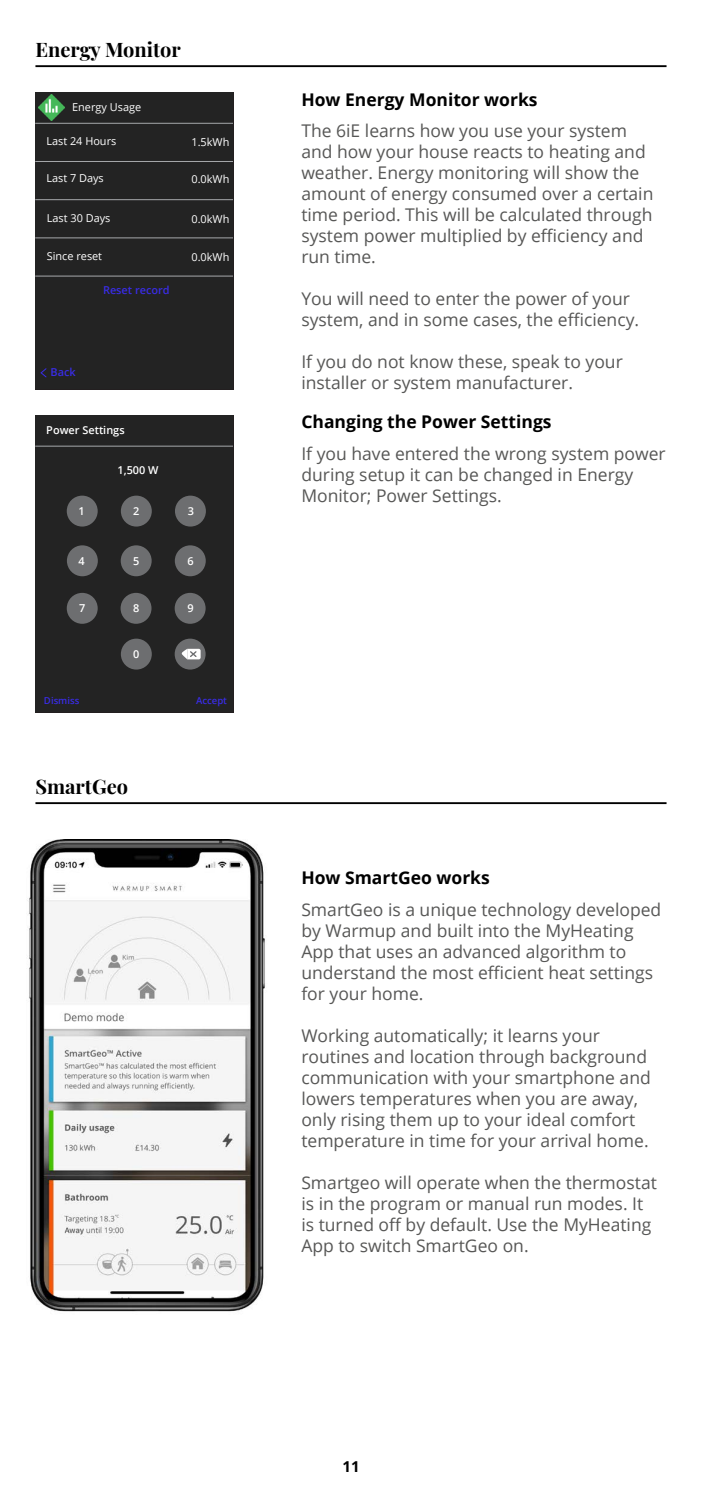
<style>
.page{position:relative;width:702px;height:1489px;background:#fff}
.page>*{position:absolute;margin:0;border:0;box-sizing:border-box;transform-origin:0 0}
.t1{font:700 20px "Playfair Display";color:#000}
.t2{font:17.5px/21px "Open Sans";color:#575756}
.t3{font:700 17.5px "Open Sans";color:#000}
.t4{font:700 15px "Open Sans";color:#000}
.t5{font:11px "Open Sans";color:#fff}
.t6{font:600 11px "Open Sans";color:#fff}
.t7{font:600 11px "Open Sans";color:#392ce5}
.t8{font:600 9.5px "Open Sans";color:#392ce5}
</style>
<div class="page">
<hr style="left:35px;top:65px;width:631px;height:2px;background:#000">
<div style="left:35px;top:92px;width:198px;height:297px;background:#232323"></div>
<hr style="left:35px;top:123px;width:198px;height:1px;background:#a6a8ab">
<hr style="left:35px;top:161px;width:198px;height:1px;background:#a6a8ab">
<hr style="left:35px;top:199px;width:198px;height:1px;background:#a6a8ab">
<hr style="left:35px;top:237px;width:198px;height:1px;background:#a6a8ab">
<hr style="left:35px;top:276px;width:198px;height:1px;background:#a6a8ab">
<img style="left:39px;top:94px;width:26px;height:26px">
<svg style="left:40px;top:368px;width:7px;height:10px"></svg>
<div style="left:35px;top:415px;width:198px;height:296px;background:#232323"></div>
<hr style="left:35px;top:445px;width:198px;height:1px;background:#a6a8ab">
<div style="left:67px;top:495px;width:31px;height:31px;background:#6d6e70;border-radius:50%"></div>
<div style="left:121px;top:495px;width:31px;height:31px;background:#6d6e70;border-radius:50%"></div>
<div style="left:175px;top:495px;width:31px;height:31px;background:#6d6e70;border-radius:50%"></div>
<div style="left:67px;top:545px;width:31px;height:31px;background:#6d6e70;border-radius:50%"></div>
<div style="left:121px;top:545px;width:31px;height:31px;background:#6d6e70;border-radius:50%"></div>
<div style="left:175px;top:545px;width:31px;height:31px;background:#6d6e70;border-radius:50%"></div>
<div style="left:67px;top:593px;width:31px;height:30px;background:#6d6e70;border-radius:50%"></div>
<div style="left:121px;top:593px;width:30px;height:30px;background:#6d6e70;border-radius:50%"></div>
<div style="left:121px;top:638px;width:31px;height:31px;background:#6d6e70;border-radius:50%"></div>
<div style="left:175px;top:593px;width:30px;height:30px;background:#6d6e70;border-radius:50%"></div>
<div style="left:175px;top:638px;width:30px;height:31px;background:#6d6e70;border-radius:50%"></div>
<svg style="left:182px;top:648px;width:19px;height:11px"></svg>
<hr style="left:35px;top:802px;width:631px;height:2px;background:#000">
<img style="left:27px;top:839px;width:239px;height:473px">
<p class="t1" style="left:35px;top:34px;width:147px">Energy Monitor</p>
<p class="t5" style="left:72px;top:99px;width:70px">Energy Usage</p>
<p class="t5" style="left:46px;top:134px;width:71px">Last 24 Hours</p>
<p class="t5" style="left:191px;top:135px;width:39px">1.5kWh</p>
<p class="t5" style="left:191px;top:171px;width:39px">0.0kWh</p>
<p class="t5" style="left:191px;top:211px;width:39px">0.0kWh</p>
<p class="t5" style="left:191px;top:249px;width:39px">0.0kWh</p>
<p class="t5" style="left:46px;top:170px;width:59px">Last 7 Days</p>
<p class="t5" style="left:47px;top:210px;width:65px">Last 30 Days</p>
<p class="t5" style="left:47px;top:248px;width:57px">Since reset</p>
<p class="t7" style="left:103px;top:282px;width:68px">Reset record</p>
<p class="t7" style="left:51px;top:365px;width:27px">Back</p>
<p class="t6" style="left:46px;top:422px;width:80px">Power Settings</p>
<p class="t6" style="left:117px;top:462px;width:42px">1,500 W</p>
<p class="t6" style="left:78px;top:503px;width:8px">1</p>
<p class="t6" style="left:133px;top:503px;width:8px">2</p>
<p class="t6" style="left:188px;top:503px;width:8px">3</p>
<p class="t6" style="left:78px;top:553px;width:8px">4</p>
<p class="t6" style="left:133px;top:553px;width:8px">5</p>
<p class="t6" style="left:187px;top:553px;width:8px">6</p>
<p class="t6" style="left:79px;top:601px;width:8px">7</p>
<p class="t6" style="left:133px;top:600px;width:8px">8</p>
<p class="t6" style="left:133px;top:646px;width:8px">0</p>
<p class="t6" style="left:187px;top:601px;width:8px">9</p>
<p class="t8" style="left:44px;top:694px;width:37px">Dismiss</p>
<p class="t8" style="left:196px;top:694px;width:32px">Accept</p>
<p class="t1" style="left:35px;top:770px;width:94px">SmartGeo</p>
<p class="t3" style="left:301px;top:87px;width:238px">How Energy Monitor works</p>
<p class="t2" style="left:301px;top:120px;width:353px">The 6iE learns how you use your system and how your house reacts to heating and weather. Energy monitoring will show the amount of energy consumed over a certain time period. This will be calculated through system power multiplied by efficiency and run time.</p>
<p class="t2" style="left:301px;top:288px;width:339px">You will need to enter the power of your system, and in some cases, the efficiency.</p>
<p class="t2" style="left:301px;top:351px;width:323px">If you do not know these, speak to your installer or system manufacturer.</p>
<p class="t3" style="left:301px;top:410px;width:252px">Changing the Power Settings</p>
<p class="t2" style="left:301px;top:442px;width:366px">If you have entered the wrong system power during setup it can be changed in Energy<br>Monitor; Power Settings.</p>
<p class="t3" style="left:301px;top:865px;width:190px">How SmartGeo works</p>
<p class="t2" style="left:301px;top:898px;width:361px">SmartGeo is a unique technology developed by Warmup and built into the MyHeating App that uses an advanced algorithm to understand the most efficient heat settings for your home.</p>
<p class="t2" style="left:301px;top:1024px;width:351px">Working automatically; it learns your routines and location through background communication with your smartphone and lowers temperatures when you are away, only rising them up to your ideal comfort temperature in time for your arrival home.</p>
<p class="t2" style="left:301px;top:1171px;width:357px">Smartgeo will operate when the thermostat is in the program or manual run modes. It is turned off by default. Use the MyHeating App to switch SmartGeo on.</p>
<p class="t4" style="left:342px;top:1455px;width:19px">11</p>
</div>
